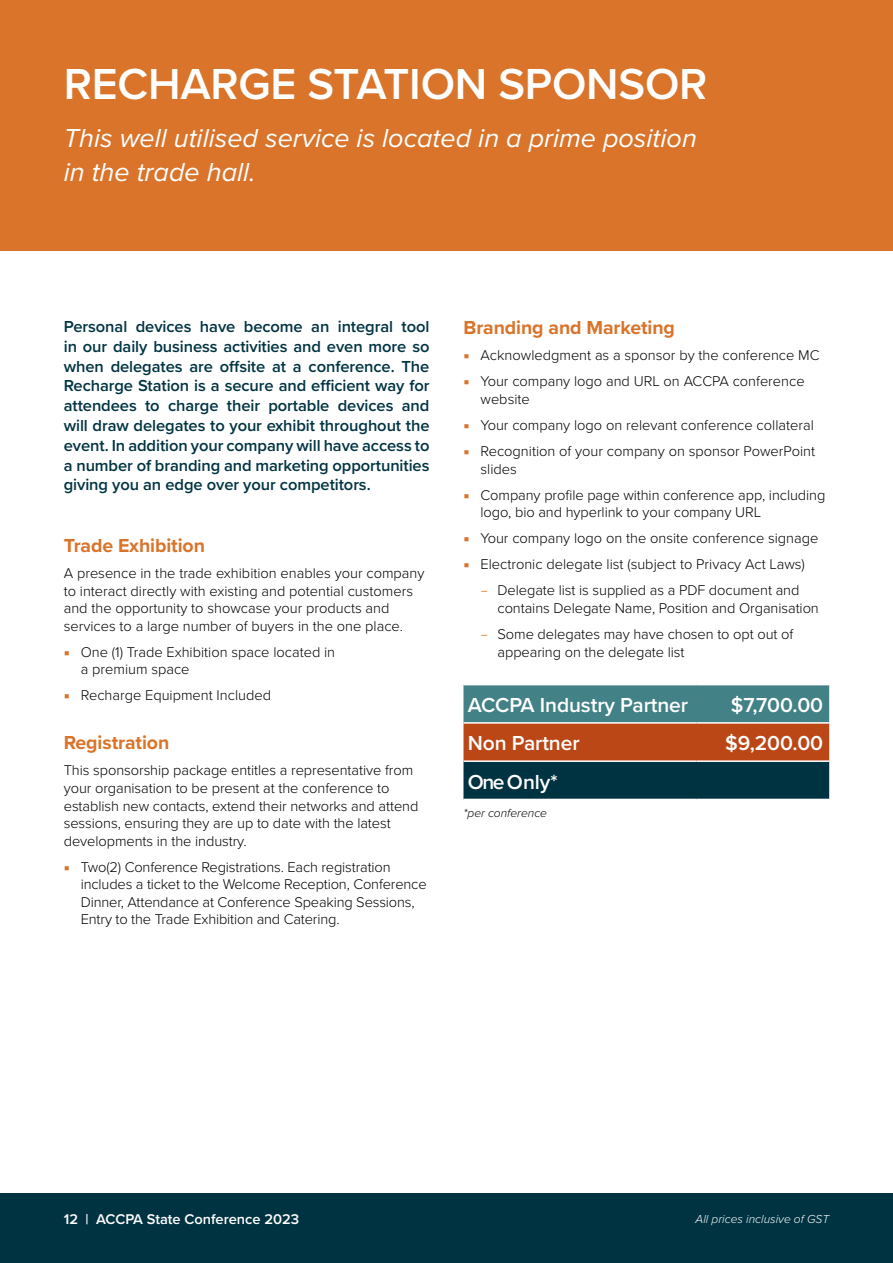
<style>
.page{position:relative;width:893px;height:1263px;background:#fff}
.page>*{position:absolute;margin:0;border:0;box-sizing:border-box;transform-origin:0 0}
.t1{font:600 45px "Proxima Nova";letter-spacing:-.005em;color:#fff}
.t2{font:italic 27px/34.5px "Proxima Nova";color:#fff}
.t3{font:600 21px "Proxima Nova";letter-spacing:-.005em;color:#fff}
.t4{font:700 19.5px "Proxima Nova";letter-spacing:-.005em;color:#d9742a}
.t5{font:600 16.5px/19.8px "Proxima Nova";letter-spacing:-.005em;color:#003342;text-align:justify}
.t6{font:300 14.7px/17.5px "Proxima Nova";letter-spacing:-.005em;color:#000}
.t7{font:600 14.7px "Proxima Nova";color:#fff}
.t8{font:italic 300 12px "Proxima Nova";color:#fff}
.t9{font:italic 300 12px "Proxima Nova";color:#000}
.s1{font-family:"Acumin Pro";font-weight:900;color:#d9742a}
.s2{font-family:"Acumin Pro";font-weight:200;color:#d9742a}
</style>
<div class="page">
<div style="left:0;top:1193px;width:893px;height:70px;background:#003342"></div>
<div style="left:0;top:0;width:893px;height:251px;background:#d9742a"></div>
<svg style="left:463px;top:685px;width:366px;height:114px;background:#55554c"></svg>
<hr style="left:463px;top:760px;width:233px;height:2px;background:#fff">
<hr style="left:696px;top:760px;width:133px;height:2px;background:#fff">
<hr style="left:463px;top:722px;width:233px;height:2px;background:#fff">
<hr style="left:696px;top:722px;width:133px;height:2px;background:#fff">
<h1 class="t1" style="left:64px;top:51px;width:645px">RECHARGE STATION SPONSOR</h1>
<h2 class="t2" style="left:64px;top:119px;width:635px">This well utilised service is located in a prime position in the trade hall.</h2>
<p class="t5" style="left:64px;top:316px;width:367px">Personal devices have become an integral tool in our daily business activities and even more so when delegates are offsite at a conference. The Recharge Station is a secure and efficient way for attendees to charge their portable devices and will draw delegates to your exhibit throughout the event. In addition your company will have access to a number of branding and marketing opportunities giving you an edge over your competitors.</p>
<h3 class="t4" style="left:64px;top:531px;width:143px">Trade Exhibition</h3>
<p class="t6" style="left:64px;top:564px;width:362px">A presence in the trade exhibition enables your company to interact directly with existing and potential customers and the opportunity to showcase your products and services to a large number of buyers in the one place.</p>
<p class="t6" style="left:81px;top:642px;width:256px;text-indent:-17px"><span class="s1">•</span> One (1) Trade Exhibition space located in a premium space</p>
<p class="t6" style="left:64px;top:686px;width:209px"><span class="s1">•</span> Recharge Equipment Included</p>
<h3 class="t4" style="left:64px;top:728px;width:107px">Registration</h3>
<p class="t6" style="left:64px;top:761px;width:356px">This sponsorship package entitles a representative from your organisation to be present at the conference to establish new contacts, extend their networks and attend sessions, ensuring they are up to date with the latest developments in the industry.</p>
<p class="t6" style="left:81px;top:857px;width:347px;text-indent:-17px"><span class="s1">•</span> Two(2) Conference Registrations. Each registration includes a ticket to the Welcome Reception, Conference Dinner, Attendance at Conference Speaking Sessions, Entry to the Trade Exhibition and Catering.</p>
<h3 class="t4" style="left:463px;top:313px;width:213px">Branding and Marketing</h3>
<p class="t6" style="left:463px;top:346px;width:358px"><span class="s1">•</span> Acknowledgment as a sponsor by the conference MC</p>
<p class="t6" style="left:480px;top:372px;width:326px;text-indent:-17px"><span class="s1">•</span> Your company logo and URL on ACCPA conference website</p>
<p class="t6" style="left:463px;top:416px;width:352px"><span class="s1">•</span> Your company logo on relevant conference collateral</p>
<p class="t6" style="left:480px;top:442px;width:336px;text-indent:-17px"><span class="s1">•</span> Recognition of your company on sponsor PowerPoint slides</p>
<p class="t6" style="left:480px;top:485px;width:346px;text-indent:-17px"><span class="s1">•</span> Company profile page within conference app, including logo, bio and hyperlink to your company URL</p>
<p class="t6" style="left:463px;top:529px;width:356px"><span class="s1">•</span> Your company logo on the onsite conference signage</p>
<p class="t6" style="left:463px;top:555px;width:343px"><span class="s1">•</span> Electronic delegate list (subject to Privacy Act Laws)</p>
<p class="t6" style="left:497px;top:581px;width:323px;text-indent:-17px"><span class="s2">–</span> Delegate list is supplied as a PDF document and contains Delegate Name, Position and Organisation</p>
<p class="t6" style="left:497px;top:624px;width:297px;text-indent:-17px"><span class="s2">–</span> Some delegates may have chosen to opt out of appearing on the delegate list</p>
<h3 class="t3" style="left:468px;top:689px;width:222px">ACCPA Industry Partner</h3>
<h3 class="t3" style="left:731px;top:689px;width:94px">$7,700.00</h3>
<h3 class="t3" style="left:468px;top:728px;width:113px">Non Partner</h3>
<h3 class="t3" style="left:725px;top:728px;width:99px">$9,200.00</h3>
<h3 class="t3" style="left:468px;top:766px;width:92px">One Only*</h3>
<p class="t9" style="left:463px;top:804px;width:85px">*per conference</p>
<p class="t7" style="left:64px;top:1208px;width:237px">12 | ACCPA State Conference 2023</p>
<p class="t8" style="left:696px;top:1210px;width:135px">All prices inclusive of GST</p>
</div>
